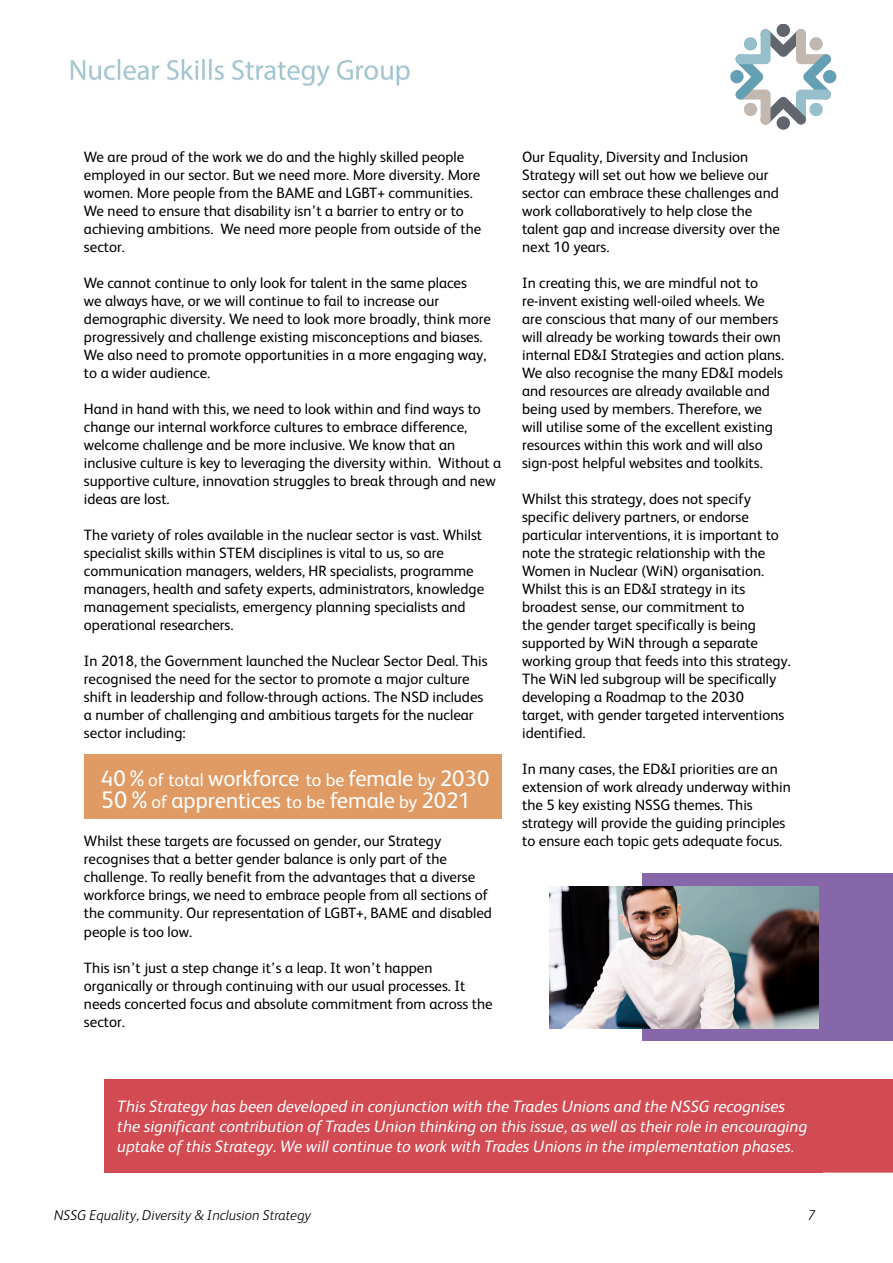
<style>
.page{position:relative;width:893px;height:1263px;background:#fff}
.page>*{position:absolute;margin:0;border:0;box-sizing:border-box;transform-origin:0 0}
.t1{font:22.5px/22.5px "FS Albert";color:#fff}
.t2{font:italic 16.5px/19.8px "FS Albert";color:#fff}
.t3{font:15px/18px "FS Albert";color:#000}
.t4{font:italic 300 14.25px "FS Albert";color:#000}
.s1{font-size:18px}
.s2{font-size:24px}
</style>
<div class="page">
<img style="left:70px;top:59px;width:340px;height:27px">
<div style="left:777px;top:24px;width:13px;height:13px;background:#61656d;border-radius:50%"></div>
<div style="left:777px;top:116px;width:13px;height:14px;background:#61656d;border-radius:50%"></div>
<svg style="left:735px;top:29px;width:96px;height:96px"></svg>
<div style="left:823px;top:70px;width:13px;height:13px;background:#64a0b4;border-radius:50%"></div>
<div style="left:730px;top:70px;width:14px;height:13px;background:#64a0b4;border-radius:50%"></div>
<div style="left:84px;top:754px;width:418px;height:65px;background:#e09b64"></div>
<div style="left:823px;top:1079px;width:70px;height:93px;background:#d34b52"></div>
<div style="left:105px;top:1079px;width:718px;height:93px;background:#d34b52"></div>
<div style="left:643px;top:874px;width:250px;height:167px;background:#8667aa"></div>
<img style="left:550px;top:886px;width:268px;height:142px">
<p class="t3" style="left:84px;top:148px;width:399px">We are proud of the work we do and the highly skilled people employed in our sector. But we need more. More diversity. More women. More people from the BAME and LGBT+ communities.<br>We need to ensure that disability isn’t a barrier to entry or to achieving ambitions. We need more people from outside of the sector.</p>
<p class="t3" style="left:84px;top:274px;width:409px">We cannot continue to only look for talent in the same places<br>we always have, or we will continue to fail to increase our demographic diversity. We need to look more broadly, think more progressively and challenge existing misconceptions and biases.</p>
<p class="t3" style="left:84px;top:346px;width:404px">We also need to promote opportunities in a more engaging way, to a wider audience.</p>
<p class="t3" style="left:84px;top:400px;width:419px">Hand in hand with this, we need to look within and find ways to change our internal workforce cultures to embrace difference, welcome challenge and be more inclusive. We know that an inclusive culture is key to leveraging the diversity within. Without a supportive culture, innovation struggles to break through and new ideas are lost.</p>
<p class="t3" style="left:84px;top:526px;width:402px">The variety of roles available in the nuclear sector is vast. Whilst specialist skills within STEM disciplines is vital to us, so are communication managers, welders, HR specialists, programme managers, health and safety experts, administrators, knowledge management specialists, emergency planning specialists and operational researchers.</p>
<p class="t3" style="left:84px;top:652px;width:405px">In 2018, the Government launched the Nuclear Sector Deal. This recognised the need for the sector to promote a major culture shift in leadership and follow-through actions. The NSD includes a number of challenging and ambitious targets for the nuclear sector including:</p>
<p class="t1" style="left:101px;top:766px;width:390px">40%<span class="s1">of total</span> workforce <span class="s1">to be</span> female <span class="s1">by</span> 2030<br><span class="s2">50%</span><span class="s1">of</span> apprentices <span class="s1">to be</span> female <span class="s1">by</span> 2021</p>
<p class="t3" style="left:84px;top:832px;width:409px">Whilst these targets are focussed on gender, our Strategy recognises that a better gender balance is only part of the challenge. To really benefit from the advantages that a diverse workforce brings, we need to embrace people from all sections of the community. Our representation of LGBT+, BAME and disabled people is too low.</p>
<p class="t3" style="left:84px;top:958px;width:410px">This isn’t just a step change it’s a leap. It won’t happen organically or through continuing with our usual processes. It needs concerted focus and absolute commitment from across the sector.</p>
<p class="t3" style="left:522px;top:148px;width:259px">Our Equality, Diversity and Inclusion Strategy will set out how we believe our sector can embrace these challenges and work collaboratively to help close the talent gap and increase diversity over the next 10 years.</p>
<p class="t3" style="left:522px;top:274px;width:263px">In creating this, we are mindful not to re-invent existing well-oiled wheels. We are conscious that many of our members will already be working towards their own internal ED&amp;I Strategies and action plans.<br>We also recognise the many ED&amp;I models and resources are already available and being used by members. Therefore, we will utilise some of the excellent existing resources within this work and will also sign-post helpful websites and toolkits.</p>
<p class="t3" style="left:522px;top:490px;width:270px">Whilst this strategy, does not specify specific delivery partners, or endorse particular interventions, it is important to note the strategic relationship with the Women in Nuclear (WiN) organisation.<br>Whilst this is an ED&amp;I strategy in its broadest sense, our commitment to<br>the gender target specifically is being supported by WiN through a separate working group that feeds into this strategy.<br>The WiN led subgroup will be specifically developing a Roadmap to the 2030<br>target, with gender targeted interventions identified.</p>
<p class="t3" style="left:522px;top:760px;width:270px">In many cases, the ED&amp;I priorities are an extension of work already underway within the 5 key existing NSSG themes. This strategy will provide the guiding principles to ensure each topic gets adequate focus.</p>
<p class="t2" style="left:117px;top:1097px;width:691px">This Strategy has been developed in conjunction with the Trades Unions and the NSSG recognises the significant contribution of Trades Union thinking on this issue, as well as their role in encouraging uptake of this Strategy. We will continue to work with Trades Unions in the implementation phases.</p>
<p class="t4" style="left:54px;top:1207px;width:259px">NSSG Equality, Diversity &amp; Inclusion Strategy</p>
<p class="t4" style="left:808px;top:1207px;width:9px">7</p>
</div>
